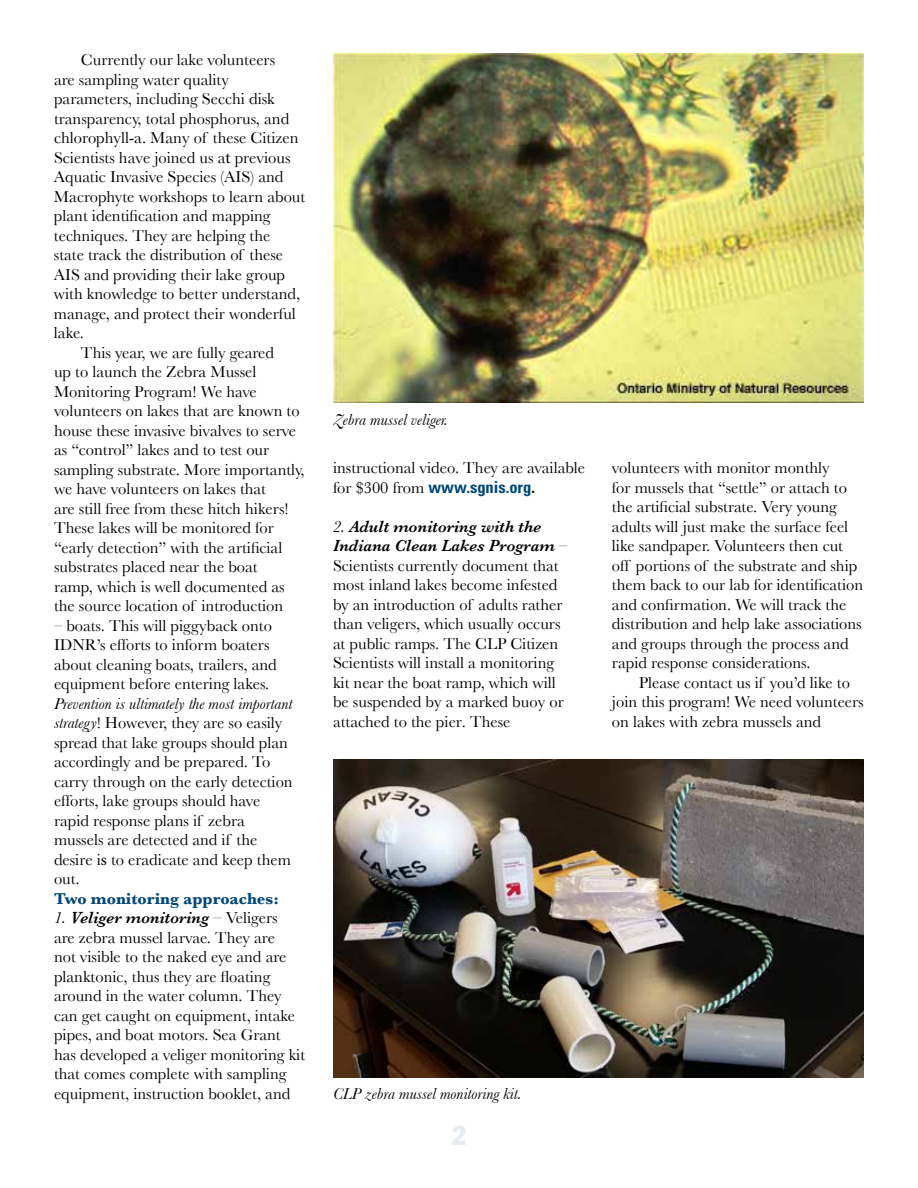
<style>
.page{position:relative;width:918px;height:1188px;background:#fff}
.page>*{position:absolute;margin:0;border:0;box-sizing:border-box;transform-origin:0 0}
.t1{font:27px "Jack Condensed";color:#e6ecf1}
.t2{font:16.5px/19.5px "Baskerville";color:#000}
.t3{font:italic 16.5px "Baskerville";color:#000}
.t4{font:700 condensed 16.5px "Univers";color:#004677}
.t5{font:700 16.5px "Baskerville";color:#004677}
.s1{font-family:"Minion Pro"}
.s2{font-style:italic}
.s3{font-weight:600;font-style:italic}
.s4{font-family:"Baskerville";font-weight:400;font-stretch:normal;color:#000}
.s5{color:#000}
</style>
<div class="page">
<img style="left:333px;top:54px;width:531px;height:348px">
<img style="left:333px;top:760px;width:531px;height:318px">
<p class="t2" style="left:81px;top:50px;width:196px">Currently our lake volunteers</p>
<p class="t2" style="left:54px;top:69px;width:177px">are sampling water quality</p>
<p class="t2" style="left:54px;top:89px;width:222px">parameters, including Secchi disk</p>
<p class="t2" style="left:54px;top:108px;width:237px">transparency, total phosphorus, and</p>
<p class="t2" style="left:54px;top:128px;width:246px">chlorophyll-a. Many of these Citizen</p>
<p class="t2" style="left:54px;top:147px;width:238px">Scientists have joined us a<span class="s1">t</span> previous</p>
<p class="t2" style="left:54px;top:167px;width:231px">Aquatic Invasive Species (AIS) and</p>
<p class="t2" style="left:54px;top:186px;width:253px">Macrophyte workshops to learn about</p>
<p class="t2" style="left:54px;top:206px;width:218px">plant identification and mapping</p>
<p class="t2" style="left:54px;top:225px;width:218px">techniques. They are helping the</p>
<p class="t2" style="left:54px;top:245px;width:231px">state track the distribution of these</p>
<p class="t2" style="left:54px;top:264px;width:233px">AIS and providing their lake group</p>
<p class="t2" style="left:54px;top:284px;width:248px">with knowledge to better understand,</p>
<p class="t2" style="left:54px;top:303px;width:243px">manage, and protect their wonderful</p>
<p class="t2" style="left:54px;top:323px;width:32px">lake.</p>
<p class="t2" style="left:81px;top:342px;width:195px">This year, we are fully geared</p>
<p class="t2" style="left:54px;top:362px;width:204px">up to launch the Zebra Mussel</p>
<p class="t2" style="left:54px;top:381px;width:204px">Monitoring Program! We have</p>
<p class="t2" style="left:54px;top:401px;width:247px">volunteers on lakes that are known to</p>
<p class="t2" style="left:54px;top:420px;width:244px">house these invasive bivalves to serve</p>
<p class="t2" style="left:54px;top:440px;width:217px">as “control” lakes and to test our</p>
<p class="t2" style="left:54px;top:459px;width:252px">sampling substrate. More importantly,</p>
<p class="t2" style="left:54px;top:479px;width:214px">we have volunteers on lakes that</p>
<p class="t2" style="left:54px;top:498px;width:236px">are still free from these hitch hikers!</p>
<p class="t2" style="left:54px;top:518px;width:221px">These lakes will be monitored for</p>
<p class="t2" style="left:54px;top:537px;width:230px">“early detection” with the artificial</p>
<p class="t2" style="left:54px;top:557px;width:205px">substrates placed near the boat</p>
<p class="t2" style="left:54px;top:576px;width:232px">ramp, which is well documented as</p>
<p class="t2" style="left:54px;top:596px;width:231px">the source location of introduction</p>
<p class="t2" style="left:54px;top:615px;width:224px">– boats. This will piggyback onto IDNR’s efforts to inform boaters about cleaning boats, trailers, and equipment before entering lakes.</p>
<p class="t2" style="left:54px;top:694px;width:240px"><span class="s2">Prevention is ultimately the most important strategy</span>! However, they are so easily spread that lake groups should plan accordingly and be prepared. To carry through on the early detection efforts, lake groups should have rapid response plans if zebra mussels are detected and if the desire i<span class="s1">s</span> to eradicate and keep them out.</p>
<p class="t5" style="left:54px;top:889px;width:226px">Two monitoring approaches:</p>
<p class="t2" style="left:54px;top:908px;width:253px"><span class="s2">1.</span> <span class="s3">Veliger monitoring</span> – Veligers<br>are zebra mussel larvae. They are<br>not visible to the naked eye and are planktonic, thus they are floating around in the water column. They can get caught on equipment, intake pipes, and boat motors. Sea Grant has developed a veliger monitoring kit that comes complete with sampling equipment, instruction booklet, and</p>
<p class="t3" style="left:333px;top:410px;width:117px">Zebra mussel veliger.</p>
<p class="t2" style="left:333px;top:458px;width:254px">instructional video. They are available</p>
<p class="t4" style="left:333px;top:477px;width:204px"><span class="s4">for $300 from</span> www.sgnis.org<span class="s5">.</span></p>
<p class="t2" style="left:333px;top:517px;width:236px"><span class="s2">2.</span> <span class="s3">Adult monitoring with the<br>Indiana Clean Lakes Program</span> –<br>Scientists currently document that most inland lakes become infested by an introduction of adults rather than veligers, which usually occurs at public ramps. The CLP Citizen<br>Scientists will install a monitoring kit near the boat ramp, which will be suspended by a marked buoy or attached to the pier. These</p>
<p class="t2" style="left:612px;top:458px;width:253px">volunteers with monitor monthly<br>for mussels that “settle” or attach to the artificial substrate. Very young adults will just make the surface feel like sandpaper. Volunteers then cut off portions of the substrate and ship them back to our lab for identification and confirmation. We will track the distribution and help lake associations and groups through the process and rapid response considerations.</p>
<p class="t2" style="left:612px;top:673px;width:253px;text-indent:27px">Please contact us if you’d like to join this program! We need volunteers on lakes with zebra mussels and</p>
<p class="t3" style="left:333px;top:1084px;width:190px">CLP zebra mussel monitoring kit.</p>
<h1 class="t1" style="left:452px;top:1118px;width:16px">2</h1>
</div>
